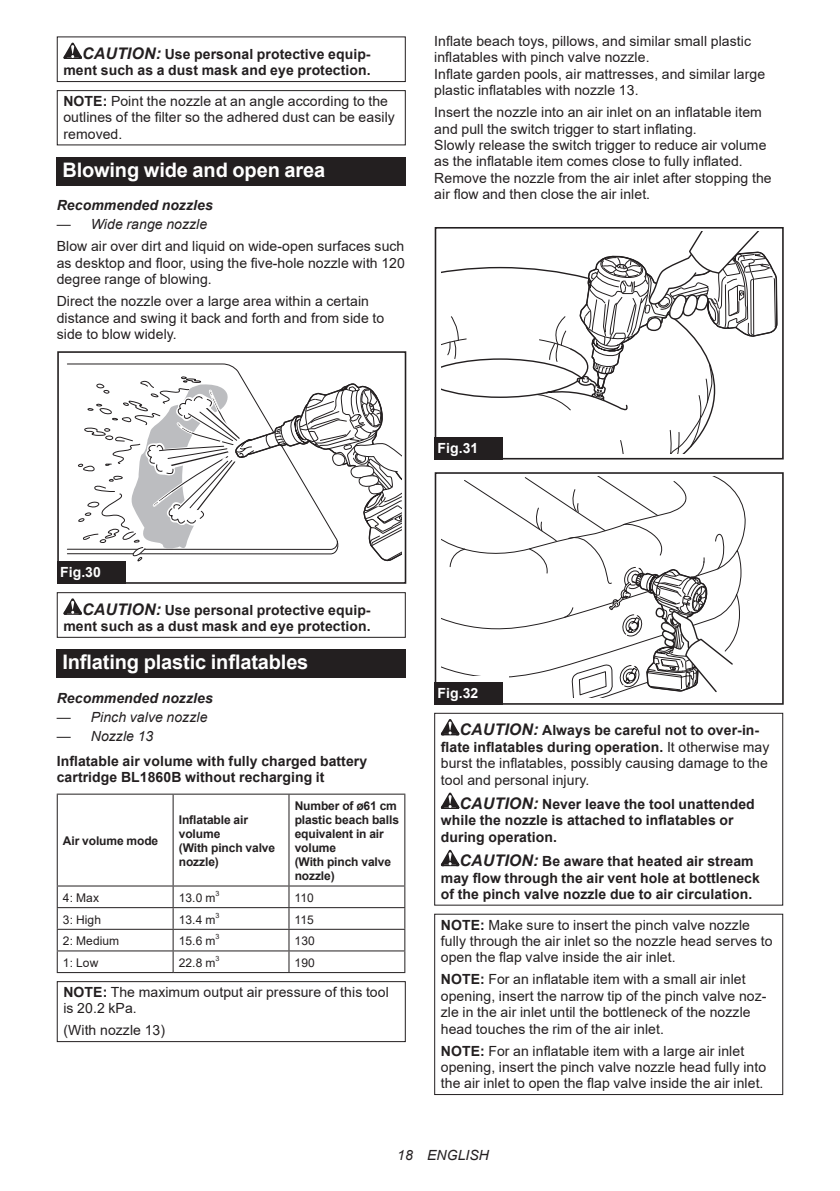
<style>
.page{position:relative;width:840px;height:1191px;background:#fff}
.page>*{position:absolute;margin:0;border:0;box-sizing:border-box;transform-origin:0 0}
.t1{font:700 20px "Arial";letter-spacing:-.01em;color:#fff}
.t2{font:14px/16.4px "Arial";letter-spacing:.005em;color:#231f20}
.t3{font:700 14px/16.4px "Arial";letter-spacing:.005em;color:#231f20}
.t4{font:italic 700 14px "Arial";letter-spacing:.005em;color:#231f20}
.t5{font:italic 14px "Arial";letter-spacing:.005em;color:#231f20}
.t6{font:700 14px "Arial";letter-spacing:.005em;color:#fff}
.t7{font:700 12px/14px "Arial";letter-spacing:-.01em;color:#231f20}
.t8{font:12px "Arial";letter-spacing:.005em;color:#231f20}
.t9{font:7.2px "Arial";color:#231f20}
.s1{font-style:italic;font-size:16px}
.s2{font-weight:700}
.s3{font-style:italic}
.s4{font-style:normal}
.s5{font-weight:400}
.s6{font-weight:400;font-style:italic}
.s7{font-weight:700;font-style:italic;font-size:16px}
</style>
<div class="page">
<svg style="left:63px;top:43px;width:19px;height:16px"></svg>
<div style="left:57px;top:36px;width:348px;height:46px;border:1px solid #231f20"></div>
<div style="left:57px;top:90px;width:348px;height:55px;border:1px solid #231f20"></div>
<div style="left:57px;top:157px;width:348px;height:28px;background:#231f20"></div>
<svg style="left:67px;top:365px;width:334px;height:197px"></svg>
<div style="left:57px;top:555px;width:74px;height:29px;background:#fff"></div>
<div style="left:57px;top:351px;width:349px;height:233px;border:2px solid #231f20"></div>
<div style="left:57px;top:561px;width:68px;height:23px;background:#231f20"></div>
<svg style="left:63px;top:598px;width:19px;height:17px"></svg>
<div style="left:57px;top:592px;width:348px;height:46px;border:1px solid #231f20"></div>
<div style="left:57px;top:649px;width:348px;height:28px;background:#231f20"></div>
<hr style="left:57px;top:793px;width:116px;height:1px;background:#231f20">
<hr style="left:57px;top:794px;width:1px;height:91px;background:#231f20">
<hr style="left:173px;top:793px;width:116px;height:1px;background:#231f20">
<hr style="left:172px;top:794px;width:1px;height:91px;background:#231f20">
<hr style="left:289px;top:793px;width:116px;height:1px;background:#231f20">
<hr style="left:288px;top:794px;width:1px;height:91px;background:#231f20">
<hr style="left:404px;top:794px;width:1px;height:91px;background:#231f20">
<hr style="left:57px;top:885px;width:116px;height:1px;background:#231f20">
<hr style="left:173px;top:885px;width:116px;height:1px;background:#231f20">
<hr style="left:289px;top:885px;width:116px;height:1px;background:#231f20">
<hr style="left:57px;top:907px;width:116px;height:1px;background:#231f20">
<hr style="left:173px;top:907px;width:116px;height:1px;background:#231f20">
<hr style="left:289px;top:907px;width:116px;height:1px;background:#231f20">
<hr style="left:57px;top:928px;width:116px;height:1px;background:#231f20">
<hr style="left:173px;top:928px;width:116px;height:1px;background:#231f20">
<hr style="left:289px;top:928px;width:116px;height:1px;background:#231f20">
<hr style="left:57px;top:950px;width:116px;height:1px;background:#231f20">
<svg style="left:57px;top:886px;width:1px;height:86px"></svg>
<hr style="left:173px;top:950px;width:116px;height:1px;background:#231f20">
<svg style="left:172px;top:886px;width:1px;height:86px"></svg>
<hr style="left:289px;top:950px;width:116px;height:1px;background:#231f20">
<svg style="left:288px;top:886px;width:1px;height:86px"></svg>
<svg style="left:404px;top:886px;width:1px;height:86px"></svg>
<hr style="left:57px;top:972px;width:116px;height:1px;background:#231f20">
<hr style="left:173px;top:972px;width:116px;height:1px;background:#231f20">
<hr style="left:289px;top:972px;width:116px;height:1px;background:#231f20">
<div style="left:57px;top:981px;width:348px;height:61px;border:1px solid #231f20"></div>
<svg style="left:441px;top:231px;width:336px;height:222px"></svg>
<div style="left:441px;top:430px;width:68px;height:23px;background:#fff"></div>
<div style="left:434px;top:227px;width:349px;height:232px;border:2px solid #231f20"></div>
<div style="left:434px;top:437px;width:68px;height:22px;background:#231f20"></div>
<svg style="left:524px;top:476px;width:221px;height:157px"></svg>
<svg style="left:441px;top:479px;width:296px;height:219px"></svg>
<div style="left:434px;top:676px;width:74px;height:28px;background:#fff"></div>
<div style="left:434px;top:472px;width:349px;height:232px;border:2px solid #231f20"></div>
<div style="left:434px;top:682px;width:68px;height:22px;background:#231f20"></div>
<svg style="left:440px;top:719px;width:19px;height:16px"></svg>
<svg style="left:440px;top:792px;width:19px;height:17px"></svg>
<svg style="left:440px;top:850px;width:19px;height:16px"></svg>
<div style="left:434px;top:713px;width:348px;height:192px;border:1px solid #231f20"></div>
<div style="left:434px;top:913px;width:348px;height:182px;border:1px solid #231f20"></div>
<p class="t3" style="left:63px;top:46px;width:308px;text-align:right"><span class="s1">CAUTION:</span> Use personal protective equip&shy;ment such as a dust mask and eye protection.</p>
<p class="t2" style="left:63px;top:93px;width:333px"><span class="s2">NOTE:</span> Point the nozzle at an angle according to the outlines of the filter so the adhered dust can be easily removed.</p>
<h1 class="t1" style="left:62px;top:156px;width:264px">Blowing wide and open area</h1>
<p class="t4" style="left:57px;top:196px;width:157px">Recommended nozzles</p>
<p class="t2" style="left:57px;top:213px;width:349px;line-height:22px">— <span class="s3">Wide range nozzle<br></span>Blow air over dirt and liquid on wide-open surfaces such</p>
<p class="t2" style="left:57px;top:255px;width:349px">as desktop and floor, using the five-hole nozzle with 120 degree range of blowing.</p>
<p class="t2" style="left:57px;top:293px;width:329px">Direct the nozzle over a large area within a certain distance and swing it back and forth and from side to side to blow widely.</p>
<p class="t2" style="left:434px;top:33px;width:332px">Inflate beach toys, pillows, and similar small plastic inflatables with pinch valve nozzle.<br>Inflate garden pools, air mattresses, and similar large plastic inflatables with nozzle 13.</p>
<p class="t2" style="left:434px;top:104px;width:339px">Insert the nozzle into an air inlet on an inflatable item and pull the switch trigger to start inflating.<br>Slowly release the switch trigger to reduce air volume as the inflatable item comes close to fully inflated.<br>Remove the nozzle from the air inlet after stopping the air flow and then close the air inlet.</p>
<p class="t6" style="left:437px;top:438px;width:42px">Fig.31</p>
<p class="t6" style="left:60px;top:562px;width:42px">Fig.30</p>
<p class="t3" style="left:63px;top:602px;width:308px;text-align:right"><span class="s1">CAUTION:</span> Use personal protective equip&shy;ment such as a dust mask and eye protection.</p>
<h1 class="t1" style="left:62px;top:648px;width:247px">Inflating plastic inflatables</h1>
<p class="t4" style="left:57px;top:688px;width:157px">Recommended nozzles</p>
<p class="t5" style="left:57px;top:708px;width:152px"><span class="s4">—</span> Pinch valve nozzle</p>
<p class="t3" style="left:57px;top:724px;width:312px;line-height:24.8px"><span class="s5">—</span> <span class="s6">Nozzle 13<br></span>Inflatable air volume with fully charged battery</p>
<p class="t3" style="left:57px;top:769px;width:269px">cartridge BL1860B without recharging it</p>
<p class="t7" style="left:63px;top:834px;width:97px">Air volume mode</p>
<p class="t7" style="left:179px;top:813px;width:98px">Inflatable air volume<br>(With pinch valve nozzle)</p>
<p class="t7" style="left:294px;top:799px;width:106px">Number of ø61 cm plastic beach balls equivalent in air volume<br>(With pinch valve nozzle)</p>
<p class="t8" style="left:63px;top:889px;width:38px">4: Max</p>
<p class="t8" style="left:179px;top:889px;width:38px">13.0 m</p>
<p class="t9" style="left:215px;top:888px;width:6px">3</p>
<p class="t8" style="left:294px;top:889px;width:21px">110</p>
<p class="t8" style="left:63px;top:911px;width:40px">3: High</p>
<p class="t8" style="left:179px;top:911px;width:38px">13.4 m</p>
<p class="t9" style="left:215px;top:910px;width:6px">3</p>
<p class="t8" style="left:294px;top:911px;width:21px">115</p>
<p class="t8" style="left:63px;top:932px;width:58px">2: Medium</p>
<p class="t8" style="left:179px;top:932px;width:38px">15.6 m</p>
<p class="t9" style="left:215px;top:931px;width:6px">3</p>
<p class="t8" style="left:294px;top:932px;width:22px">130</p>
<p class="t8" style="left:63px;top:954px;width:37px">1: Low</p>
<p class="t8" style="left:179px;top:954px;width:38px">22.8 m</p>
<p class="t9" style="left:215px;top:953px;width:6px">3</p>
<p class="t8" style="left:294px;top:954px;width:22px">190</p>
<p class="t2" style="left:63px;top:983px;width:327px"><span class="s2">NOTE:</span> The maximum output air pressure of this tool is 20.2 kPa.</p>
<p class="t2" style="left:63px;top:1022px;width:103px">(With nozzle 13)</p>
<p class="t6" style="left:437px;top:683px;width:42px">Fig.32</p>
<p class="t2" style="left:440px;top:722px;width:330px;text-indent:19px"><span class="s7">CAUTION:</span> <span class="s2">Always be careful not to over-in&shy;flate inflatables during operation.</span> It otherwise may burst the inflatables, possibly causing damage to the tool and personal injury.</p>
<p class="t3" style="left:440px;top:796px;width:315px;text-indent:19px"><span class="s1">CAUTION:</span> Never leave the tool unattended while the nozzle is attached to inflatables or during operation.</p>
<p class="t3" style="left:440px;top:853px;width:320px;text-indent:19px"><span class="s1">CAUTION:</span> Be aware that heated air stream may flow through the air vent hole at bottleneck of the pinch valve nozzle due to air circulation.</p>
<p class="t2" style="left:440px;top:916px;width:333px"><span class="s2">NOTE:</span> Make sure to insert the pinch valve nozzle fully through the air inlet so the nozzle head serves to open the flap valve inside the air inlet.</p>
<p class="t2" style="left:440px;top:971px;width:327px"><span class="s2">NOTE:</span> For an inflatable item with a small air inlet opening, insert the narrow tip of the pinch valve noz&shy;zle in the air inlet until the bottleneck of the nozzle head touches the rim of the air inlet.</p>
<p class="t2" style="left:440px;top:1042px;width:326px"><span class="s2">NOTE:</span> For an inflatable item with a large air inlet opening, insert the pinch valve nozzle head fully into the air inlet to open the flap valve inside the air inlet.</p>
<p class="t5" style="left:397px;top:1146px;width:93px">18 ENGLISH</p>
</div>
